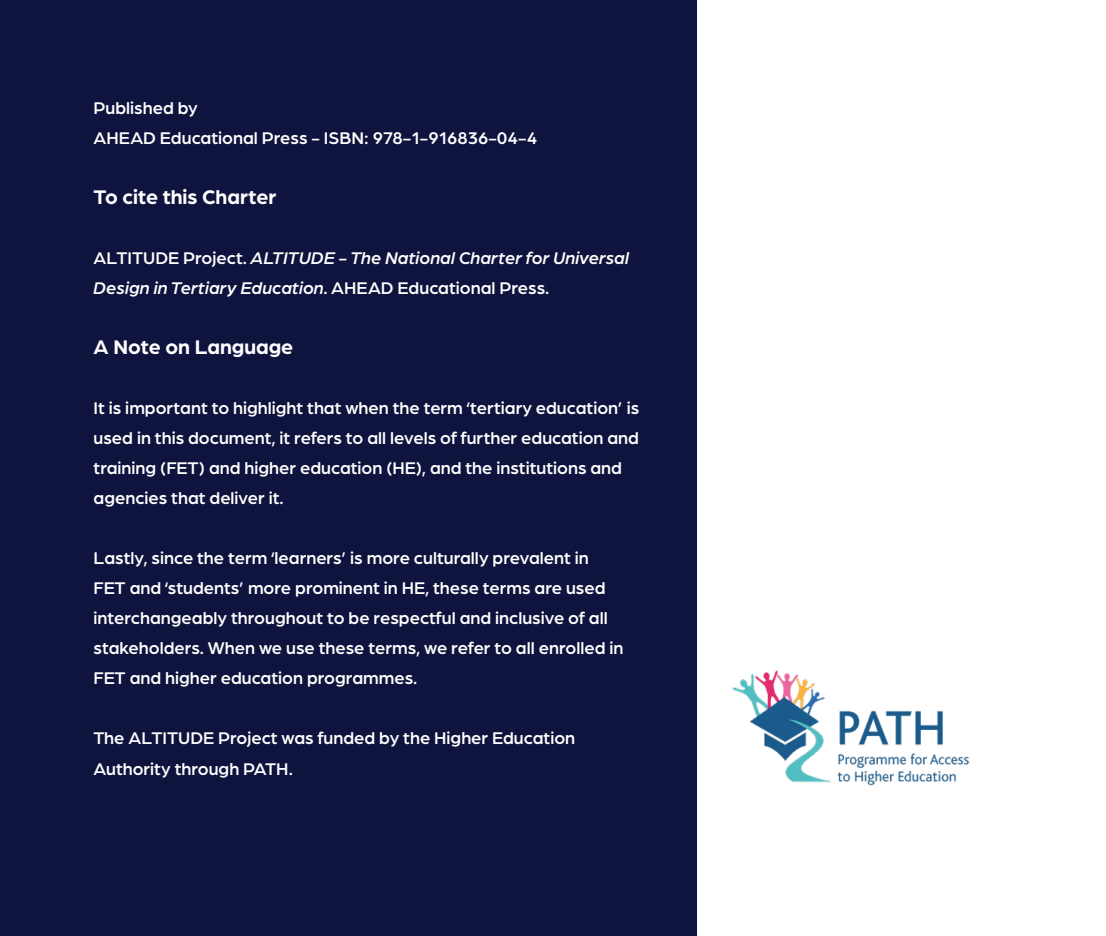
<style>
.page{position:relative;width:1106px;height:936px;background:#fff}
.page>*{position:absolute;margin:0;border:0;box-sizing:border-box;transform-origin:0 0}
.t1{font:700 21px "Arboria";color:#fff}
.t2{font:500 18px/30px "Arboria";color:#fff}
.t3{font:italic 500 18px/30px "Arboria";color:#fff}
.s1{font-style:normal}
</style>
<div class="page">
<div style="left:0;top:0;width:696px;height:935px;background:#0f143e"></div>
<img style="left:732px;top:670px;width:238px;height:116px">
<p class="t2" style="left:94px;top:92px;width:445px">Published by<br>AHEAD Educational Press - ISBN: 978-1-916836-04-4</p>
<p class="t1" style="left:94px;top:183px;width:184px">To cite this Charter</p>
<p class="t3" style="left:94px;top:242px;width:537px"><span class="s1">ALTITUDE Project.</span> ALTITUDE - The National Charter for Universal<br>Design in Tertiary Education. <span class="s1">AHEAD Educational Press.</span></p>
<p class="t1" style="left:94px;top:333px;width:201px">A Note on Language</p>
<p class="t2" style="left:94px;top:392px;width:547px">It is important to highlight that when the term ‘tertiary education’ is used in this document, it refers to all levels of further education and training (FET) and higher education (HE), and the institutions and agencies that deliver it.</p>
<p class="t2" style="left:94px;top:542px;width:531px">Lastly, since the term ‘learners’ is more culturally prevalent in FET and ‘students’ more prominent in HE, these terms are used interchangeably throughout to be respectful and inclusive of all stakeholders. When we use these terms, we refer to all enrolled in FET and higher education programmes.</p>
<p class="t2" style="left:94px;top:722px;width:483px">The ALTITUDE Project was funded by the Higher Education<br>Authority through PATH.</p>
</div>
